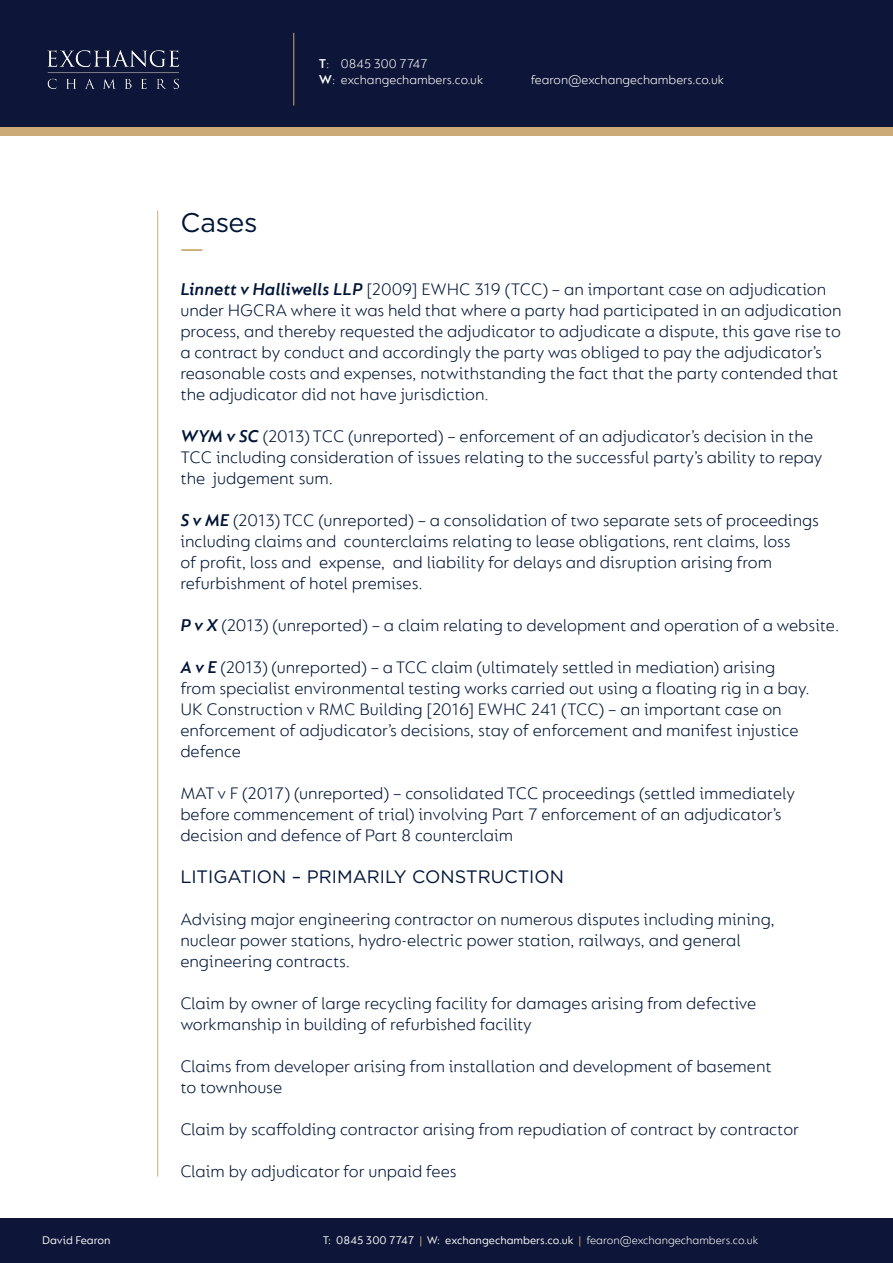
<style>
.page{position:relative;width:893px;height:1263px;background:#fff}
.page>*{position:absolute;margin:0;border:0;box-sizing:border-box;transform-origin:0 0}
.t1{font:27px "Gotham";letter-spacing:-.015em;color:#001537}
.t2{font:300 18px/21px "FS Lucas";color:#001537}
.t3{font:18px "Gotham";color:#001537}
.t4{font:300 13.5px/16.2px "FS Lucas";color:#fff}
.t5{font:12px "FS Lucas";color:#fff}
.s1{font-weight:600}
.s2{font-weight:600;font-style:italic}
.s3{color:#cbaa76}
.s4{font-weight:300}
</style>
<div class="page">
<div style="left:0;top:64px;width:893px;height:72px;background:#cbaa76"></div>
<div style="left:0;top:0;width:893px;height:127px;background:#0d1638"></div>
<div style="left:0;top:1219px;width:893px;height:44px;background:#0d1638"></div>
<img style="left:47px;top:50px;width:132px;height:39px">
<hr style="left:293px;top:33px;width:1px;height:73px;background:#cbaa76">
<hr style="left:157px;top:211px;width:1px;height:966px;background:#cbaa76">
<hr style="left:181px;top:249px;width:21px;height:2px;background:#cbaa76">
<p class="t5" style="left:42px;top:1233px;width:70px">David Fearon</p>
<p class="t1" style="left:180px;top:205px;width:79px">Cases</p>
<p class="t4" style="left:319px;top:55px;width:166px"><span class="s1">T</span>: 0845 300 7747<br><span class="s1">W</span>: exchangechambers.co.uk</p>
<p class="t4" style="left:531px;top:71px;width:195px">fearon@exchangechambers.co.uk</p>
<p class="t2" style="left:180px;top:278px;width:663px"><span class="s2">Linnett v Halliwells LLP</span> [2009] EWHC 319 (TCC) – an important case on adjudication under HGCRA where it was held that where a party had participated in an adjudication process, and thereby requested the adjudicator to adjudicate a dispute, this gave rise to a contract by conduct and accordingly the party was obliged to pay the adjudicator’s reasonable costs and expenses, notwithstanding the fact that the party contended that the adjudicator did not have jurisdiction.</p>
<p class="t2" style="left:180px;top:425px;width:644px"><span class="s2">WYM v SC</span> (2013) TCC (unreported) – enforcement of an adjudicator’s decision in the<br>TCC including consideration of issues relating to the successful party’s ability to repay the judgement sum.</p>
<p class="t2" style="left:180px;top:509px;width:640px"><span class="s2">S v ME</span> (2013) TCC (unreported) – a consolidation of two separate sets of proceedings including claims and counterclaims relating to lease obligations, rent claims, loss<br>of profit, loss and expense, and liability for delays and disruption arising from refurbishment of hotel premises.</p>
<p class="t2" style="left:180px;top:614px;width:660px"><span class="s2">P v X</span> (2013) (unreported) – a claim relating to development and operation of a website.</p>
<p class="t2" style="left:180px;top:656px;width:631px"><span class="s2">A v E</span> (2013) (unreported) – a TCC claim (ultimately settled in mediation) arising from specialist environmental testing works carried out using a floating rig in a bay.</p>
<p class="t2" style="left:180px;top:698px;width:620px">UK Construction v RMC Building [2016] EWHC 241 (TCC) – an important case on enforcement of adjudicator’s decisions, stay of enforcement and manifest injustice defence</p>
<p class="t2" style="left:180px;top:782px;width:616px">MAT v F (2017) (unreported) – consolidated TCC proceedings (settled immediately before commencement of trial) involving Part 7 enforcement of an adjudicator’s decision and defence of Part 8 counterclaim</p>
<p class="t3" style="left:180px;top:865px;width:385px">LITIGATION – PRIMARILY CONSTRUCTION</p>
<p class="t2" style="left:180px;top:908px;width:596px">Advising major engineering contractor on numerous disputes including mining, nuclear power stations, hydro-electric power station, railways, and general engineering contracts.</p>
<p class="t2" style="left:180px;top:992px;width:577px">Claim by owner of large recycling facility for damages arising from defective workmanship in building of refurbished facility</p>
<p class="t2" style="left:180px;top:1055px;width:593px">Claims from developer arising from installation and development of basement to townhouse</p>
<p class="t2" style="left:180px;top:1118px;width:620px">Claim by scaffolding contractor arising from repudiation of contract by contractor</p>
<p class="t2" style="left:180px;top:1160px;width:278px">Claim by adjudicator for unpaid fees</p>
<p class="t5" style="left:323px;top:1233px;width:437px">T: 0845 300 7747 <span class="s3">|</span> W: exchangechambers.co.uk <span class="s3">|</span> <span class="s4">fearon@exchangechambers.co.uk</span></p>
</div>
